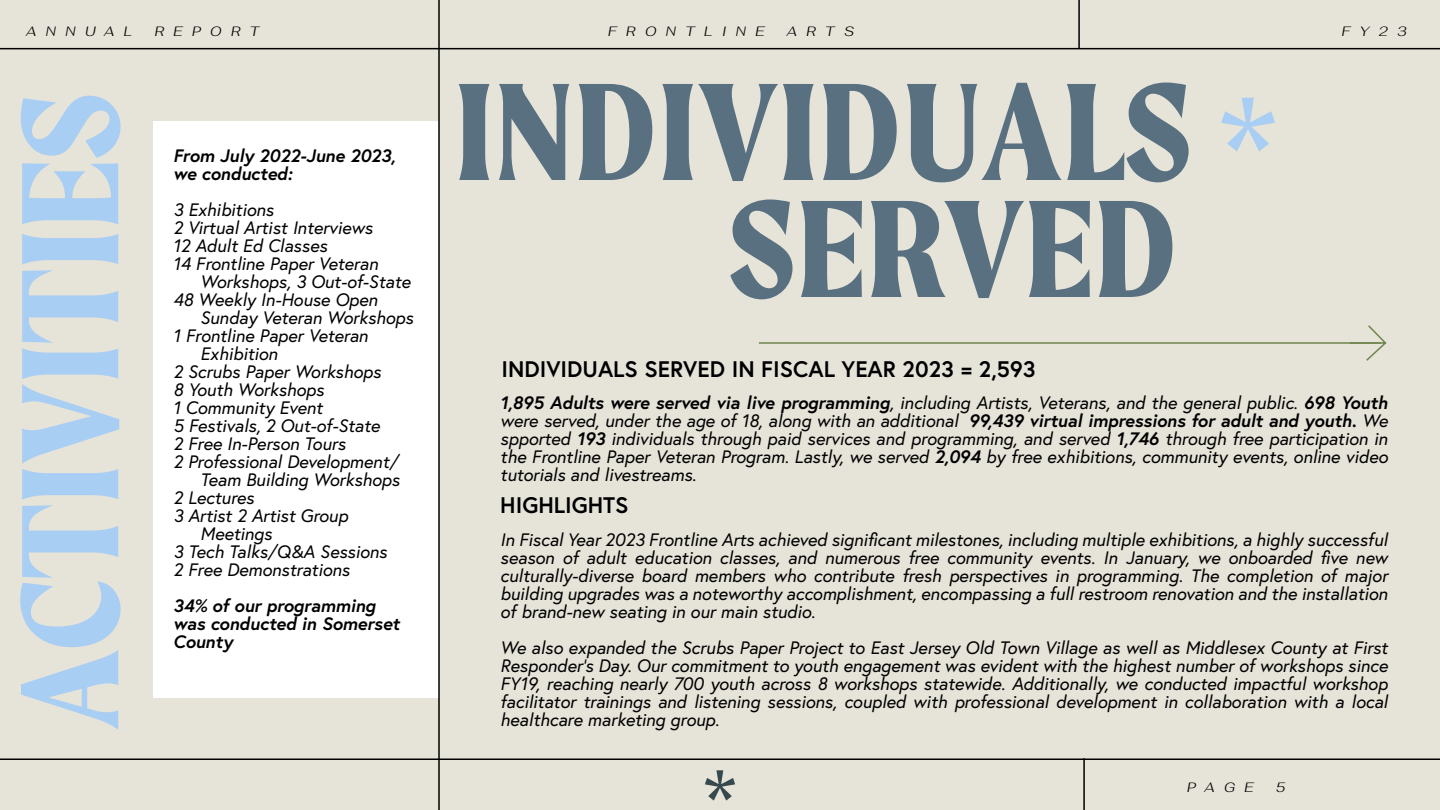
<style>
.page{position:relative;width:1440px;height:810px;background:#e6e3d9}
.page>*{position:absolute;margin:0;border:0;box-sizing:border-box;transform-origin:0 0}
.Heading{font:700 147.75px "Moret";color:#597081}
.Heading-2{font:700 147.75px "Moret";color:#a9cef4}
.Body{font:700 22.5px "Europa";color:#000}
.Body-2{font:italic 18px/18px "Europa";color:#000;text-align:justify}
.Paragraph_Style_1{font:italic 18px/18px "Europa";color:#000}
.Paragraph_Style_1-2{font:italic 700 18px/18px "Europa";color:#000}
.Subheading{font:italic 300 13.5px "Fahkwang";letter-spacing:.7em;color:#000}
.s1{font-weight:700}
</style>
<div class="page">
<div style="left:154px;top:121px;width:285px;height:577px;background:#fff"></div>
<hr style="left:1083px;top:758px;width:2px;height:52px;background:#000">
<hr style="left:438px;top:0;width:2px;height:810px;background:#000">
<hr style="left:0;top:758px;width:1440px;height:2px;background:#000">
<hr style="left:0;top:48px;width:1440px;height:1px;background:#000">
<hr style="left:1078px;top:0;width:2px;height:49px;background:#000">
<svg style="left:1221px;top:98px;width:54px;height:53px"></svg>
<hr style="left:759px;top:342px;width:622px;height:2px;background:#70854d">
<svg style="left:1348px;top:325px;width:39px;height:36px"></svg>
<svg style="left:705px;top:770px;width:30px;height:31px"></svg>
<p class="Subheading" style="left:26px;top:20px;width:108px">ANNUAL</p>
<p class="Subheading" style="left:155px;top:20px;width:106px">REPORT</p>
<p class="Subheading" style="left:608px;top:20px;width:158px">FRONTLINE</p>
<p class="Subheading" style="left:787px;top:20px;width:69px">ARTS</p>
<p class="Subheading" style="left:1342px;top:20px;width:66px">FY23</p>
<p class="Heading-2" style="left:-17px;top:731px;width:640px;rotate:-90deg">ACTIVITIES</p>
<p class="Paragraph_Style_1-2" style="left:173px;top:146px;width:224px">From July 2022-June 2023, we conducted:</p>
<p class="Paragraph_Style_1" style="left:173px;top:200px;width:102px">3 Exhibitions</p>
<p class="Paragraph_Style_1" style="left:173px;top:218px;width:201px">2 Virtual Artist Interviews</p>
<p class="Paragraph_Style_1" style="left:173px;top:236px;width:156px">12 Adult Ed Classes</p>
<p class="Paragraph_Style_1" style="left:173px;top:254px;width:206px">14 Frontline Paper Veteran</p>
<p class="Paragraph_Style_1" style="left:200px;top:272px;width:212px">Workshops, 3 Out-of-State</p>
<p class="Paragraph_Style_1" style="left:173px;top:290px;width:206px">48 Weekly In-House Open</p>
<p class="Paragraph_Style_1" style="left:200px;top:308px;width:215px">Sunday Veteran Workshops</p>
<p class="Paragraph_Style_1" style="left:200px;top:326px;width:169px;text-indent:-27px">1 Frontline Paper Veteran<br>Exhibition</p>
<p class="Paragraph_Style_1" style="left:173px;top:362px;width:209px">2 Scrubs Paper Workshops</p>
<p class="Paragraph_Style_1" style="left:173px;top:380px;width:152px">8 Youth Workshops</p>
<p class="Paragraph_Style_1" style="left:173px;top:398px;width:151px">1 Community Event</p>
<p class="Paragraph_Style_1" style="left:173px;top:416px;width:208px">5 Festivals, 2 Out-of-State</p>
<p class="Paragraph_Style_1" style="left:173px;top:434px;width:174px">2 Free In-Person Tours</p>
<p class="Paragraph_Style_1" style="left:173px;top:452px;width:228px;text-align:right">2 Professional Development/<br>Team Building Workshops</p>
<p class="Paragraph_Style_1" style="left:173px;top:488px;width:82px">2 Lectures</p>
<p class="Paragraph_Style_1" style="left:200px;top:506px;width:149px;text-indent:-27px">3 Artist 2 Artist Group<br>Meetings</p>
<p class="Paragraph_Style_1" style="left:173px;top:542px;width:215px">3 Tech Talks/Q&amp;A Sessions</p>
<p class="Paragraph_Style_1" style="left:173px;top:560px;width:178px">2 Free Demonstrations</p>
<p class="Paragraph_Style_1-2" style="left:173px;top:596px;width:228px">34% of our programming was conducted in Somerset<br>County</p>
<p class="Heading" style="left:454px;top:45px;width:740px">INDIVIDUALS</p>
<p class="Heading" style="left:729px;top:162px;width:450px">SERVED</p>
<p class="Body" style="left:501px;top:354px;width:536px">INDIVIDUALS SERVED IN FISCAL YEAR 2023 = 2,593</p>
<p class="Body-2" style="left:500px;top:394px;width:889px"><span class="s1">1,895 Adults were served via live programming</span>, including Artists, Veterans, and the general public. <span class="s1">698 Youth </span>were served, under the age of 18, along with an additional <span class="s1">99,439 virtual impressions for adult and youth.</span> We spported <span class="s1">193</span> individuals through paid services and programming, and served <span class="s1">1,746</span> through free participation in the Frontline Paper Veteran Program. Lastly, we served <span class="s1">2,094</span> by free exhibitions, community events, online video tutorials and livestreams.</p>
<p class="Body" style="left:500px;top:490px;width:130px">HIGHLIGHTS</p>
<p class="Body-2" style="left:500px;top:530px;width:889px">In Fiscal Year 2023 Frontline Arts achieved significant milestones, including multiple exhibitions, a highly successful season of adult education classes, and numerous free community events. In January, we onboarded five new culturally-diverse board members who contribute fresh perspectives in programming. The completion of major building upgrades was a noteworthy accomplishment, encompassing a full restroom renovation and the installation of brand-new seating in our main studio.</p>
<p class="Body-2" style="left:500px;top:638px;width:889px">We also expanded the Scrubs Paper Project to East Jersey Old Town Village as well as Middlesex County at First Responder’s Day. Our commitment to youth engagement was evident with the highest number of workshops since FY19, reaching nearly 700 youth across 8 workshops statewide. Additionally, we conducted impactful workshop facilitator trainings and listening sessions, coupled with professional development in collaboration with a local healthcare marketing group.</p>
<p class="Subheading" style="left:1187px;top:776px;width:68px">PAGE</p>
<p class="Subheading" style="left:1276px;top:776px;width:11px">5</p>
</div>
